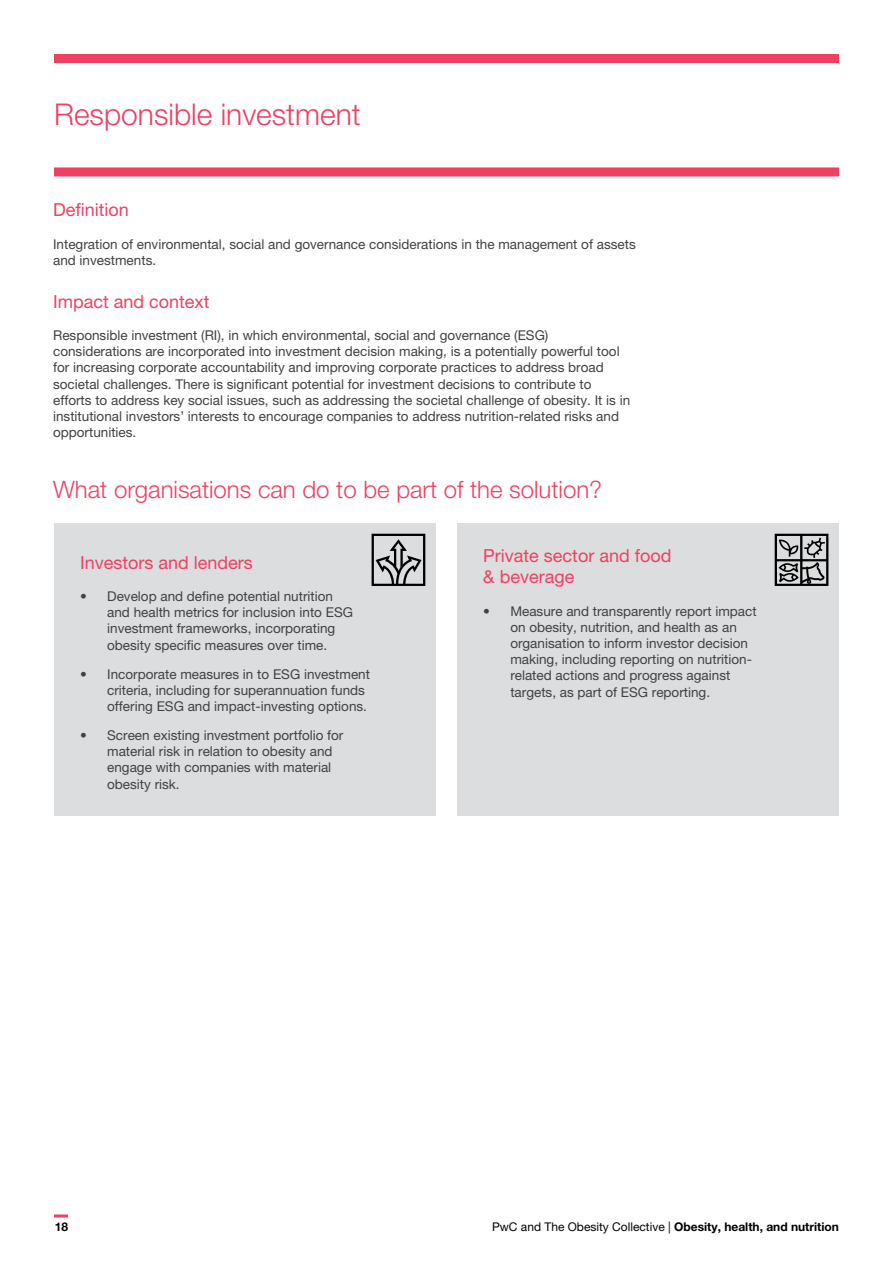
<style>
.page{position:relative;width:893px;height:1263px;background:#fff}
.page>*{position:absolute;margin:0;border:0;box-sizing:border-box;transform-origin:0 0}
.t1{font:300 30px "Helvetica Neue LT Pro";color:#ef4062}
.t2{font:300 24px "Helvetica Neue LT Pro";color:#ef4062}
.t3{font:18px/21.6px "Helvetica Neue LT Pro";color:#ef4062}
.t4{font:13.5px/16.2px "Helvetica Neue LT Pro";color:#414042}
.t5{font:12px "Helvetica Neue LT Pro";color:#000}
.t6{font:700 12px "Helvetica Neue LT Pro";color:#000}
.s1{font-weight:700}
</style>
<div class="page">
<hr style="left:54px;top:1214px;width:14px;height:3px;background:#ef4062">
<hr style="left:892px;top:240px;width:1px;height:1023px;background:#ef4062">
<hr style="left:892px;top:0;width:1px;height:244px;background:#ef4062">
<div style="left:54px;top:167px;width:785px;height:9px;background:#ef4062"></div>
<div style="left:54px;top:54px;width:785px;height:9px;background:#ef4062"></div>
<div style="left:458px;top:523px;width:381px;height:292px;background:#dcddde"></div>
<div style="left:55px;top:523px;width:381px;height:292px;background:#dcddde"></div>
<svg style="left:775px;top:534px;width:53px;height:52px"></svg>
<svg style="left:372px;top:534px;width:53px;height:52px"></svg>
<h1 class="t1" style="left:54px;top:96px;width:308px">Responsible investment</h1>
<h3 class="t3" style="left:53px;top:199px;width:77px">Definition</h3>
<p class="t4" style="left:53px;top:235px;width:584px">Integration of environmental, social and governance considerations in the management of assets and investments.</p>
<h3 class="t3" style="left:53px;top:290px;width:158px">Impact and context</h3>
<p class="t4" style="left:53px;top:327px;width:579px">Responsible investment (RI), in which environmental, social and governance (ESG) considerations are incorporated into investment decision making, is a potentially powerful tool for increasing corporate accountability and improving corporate practices to address broad societal challenges. There is significant potential for investment decisions to contribute to efforts to address key social issues, such as addressing the societal challenge of obesity. It is in institutional investors’ interests to encourage companies to address nutrition-related risks and opportunities.</p>
<h2 class="t2" style="left:53px;top:475px;width:551px">What organisations can do to be part of the solution?</h2>
<h3 class="t3" style="left:80px;top:551px;width:174px">Investors and lenders</h3>
<p class="t4" style="left:107px;top:588px;width:247px;text-indent:-27px">• Develop and define potential nutrition and health metrics for inclusion into ESG investment frameworks, incorporating obesity specific measures over time.</p>
<p class="t4" style="left:107px;top:665px;width:264px;text-indent:-27px">• Incorporate measures in to ESG investment criteria, including for superannuation funds offering ESG and impact-investing options.</p>
<p class="t4" style="left:107px;top:727px;width:238px;text-indent:-27px">• Screen existing investment portfolio for material risk in relation to obesity and engage with companies with material obesity risk.</p>
<h3 class="t3" style="left:483px;top:544px;width:190px">Private sector and food &amp; beverage</h3>
<p class="t4" style="left:510px;top:602px;width:248px;text-indent:-27px">• Measure and transparently report impact on obesity, nutrition, and health as an organisation to inform investor decision making, including reporting on nutrition&shy;related actions and progress against targets, as part of ESG reporting.</p>
<p class="t6" style="left:55px;top:1219px;width:15px">18</p>
<p class="t5" style="left:492px;top:1219px;width:348px">PwC and The Obesity Collective | <span class="s1">Obesity, health, and nutrition</span></p>
</div>
